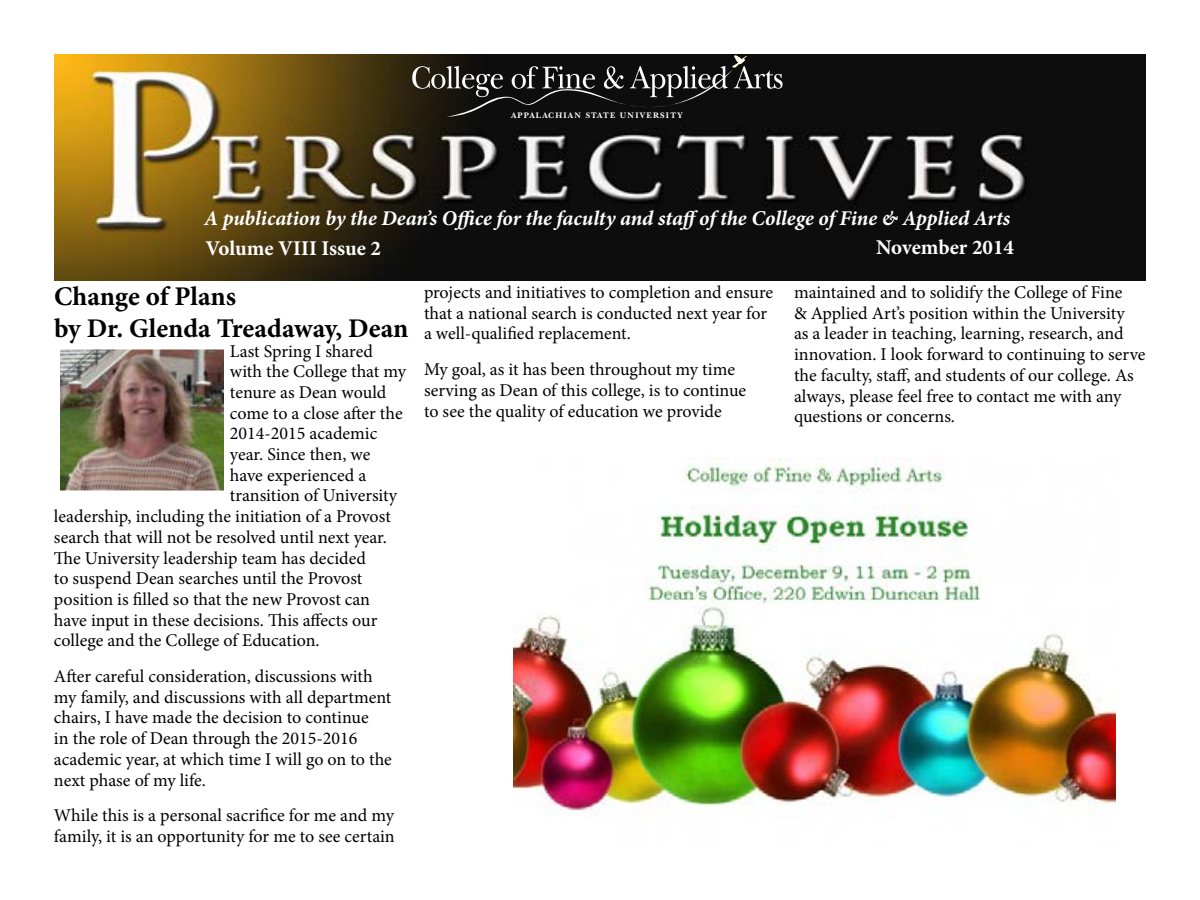
<style>
.page{position:relative;width:1200px;height:900px;background:#fff}
.page>*{position:absolute;margin:0;border:0;box-sizing:border-box;transform-origin:0 0}
.t1{font:700 27px/32.4px "Minion Pro";color:#000}
.t2{font:italic 700 21px "Minion Pro";letter-spacing:-.005em;color:#fff}
.t3{font:700 21px "Minion Pro";color:#fff}
.t4{font:18px/20.7px "Minion Pro";color:#000}
.t5{font:700 8.4px "New Baskerville";letter-spacing:.15em;color:#fff}
</style>
<div class="page">
<img style="left:54px;top:54px;width:1092px;height:226px">
<img style="left:61px;top:351px;width:162px;height:138px">
<div style="left:54px;top:344px;width:176px;height:152px;border:6px solid #fff"></div>
<svg style="left:412px;top:56px;width:371px;height:61px;background:#282725"></svg>
<img style="left:513px;top:458px;width:603px;height:355px">
<p class="t5" style="left:511px;top:110px;width:173px">APPALACHIAN STATE UNIVERSITY</p>
<p class="t2" style="left:204px;top:204px;width:808px">A publication by the Dean’s Office for the faculty and staff of the College of Fine &amp; Applied Arts</p>
<p class="t3" style="left:205px;top:234px;width:177px">Volume VIII Issue 2</p>
<h1 class="t1" style="left:54px;top:279px;width:356px">Change of Plans<br>by Dr. Glenda Treadaway, Dean</h1>
<p class="t3" style="left:876px;top:232px;width:139px">November 2014</p>
<p class="t4" style="left:424px;top:282px;width:351px">projects and initiatives to completion and ensure that a national search is conducted next year for a well-qualified replacement.</p>
<p class="t4" style="left:424px;top:359px;width:324px">My goal, as it has been throughout my time serving as Dean of this college, is to continue to see the quality of education we provide</p>
<p class="t4" style="left:794px;top:282px;width:353px">maintained and to solidify the College of Fine<br>&amp; Applied Art’s position within the University<br>as a leader in teaching, learning, research, and innovation. I look forward to continuing to serve the faculty, staff, and students of our college. As always, please feel free to contact me with any questions or concerns.</p>
<p class="t4" style="left:230px;top:341px;width:144px">Last Spring I shared</p>
<p class="t4" style="left:230px;top:361px;width:177px">with the College that my</p>
<p class="t4" style="left:230px;top:382px;width:158px">tenure as Dean would</p>
<p class="t4" style="left:230px;top:403px;width:174px">come to a close after the</p>
<p class="t4" style="left:230px;top:423px;width:149px">2014-2015 academic</p>
<p class="t4" style="left:230px;top:444px;width:142px">year. Since then, we</p>
<p class="t4" style="left:230px;top:465px;width:138px">have experienced a</p>
<p class="t4" style="left:230px;top:485px;width:169px">transition of University</p>
<p class="t4" style="left:54px;top:506px;width:338px">leadership, including the initiation of a Provost</p>
<p class="t4" style="left:54px;top:527px;width:334px">search that will not be resolved until next year.</p>
<p class="t4" style="left:54px;top:548px;width:313px">The University leadership team has decided</p>
<p class="t4" style="left:54px;top:568px;width:310px">to suspend Dean searches until the Provost</p>
<p class="t4" style="left:54px;top:589px;width:318px">position is filled so that the new Provost can</p>
<p class="t4" style="left:54px;top:610px;width:325px">have input in these decisions. This affects our</p>
<p class="t4" style="left:54px;top:630px;width:267px">college and the College of Education.</p>
<p class="t4" style="left:54px;top:666px;width:339px">After careful consideration, discussions with my family, and discussions with all department chairs, I have made the decision to continue<br>in the role of Dean through the 2015-2016 academic year, at which time I will go on to the next phase of my life.</p>
<p class="t4" style="left:54px;top:805px;width:342px">While this is a personal sacrifice for me and my family, it is an opportunity for me to see certain</p>
</div>
